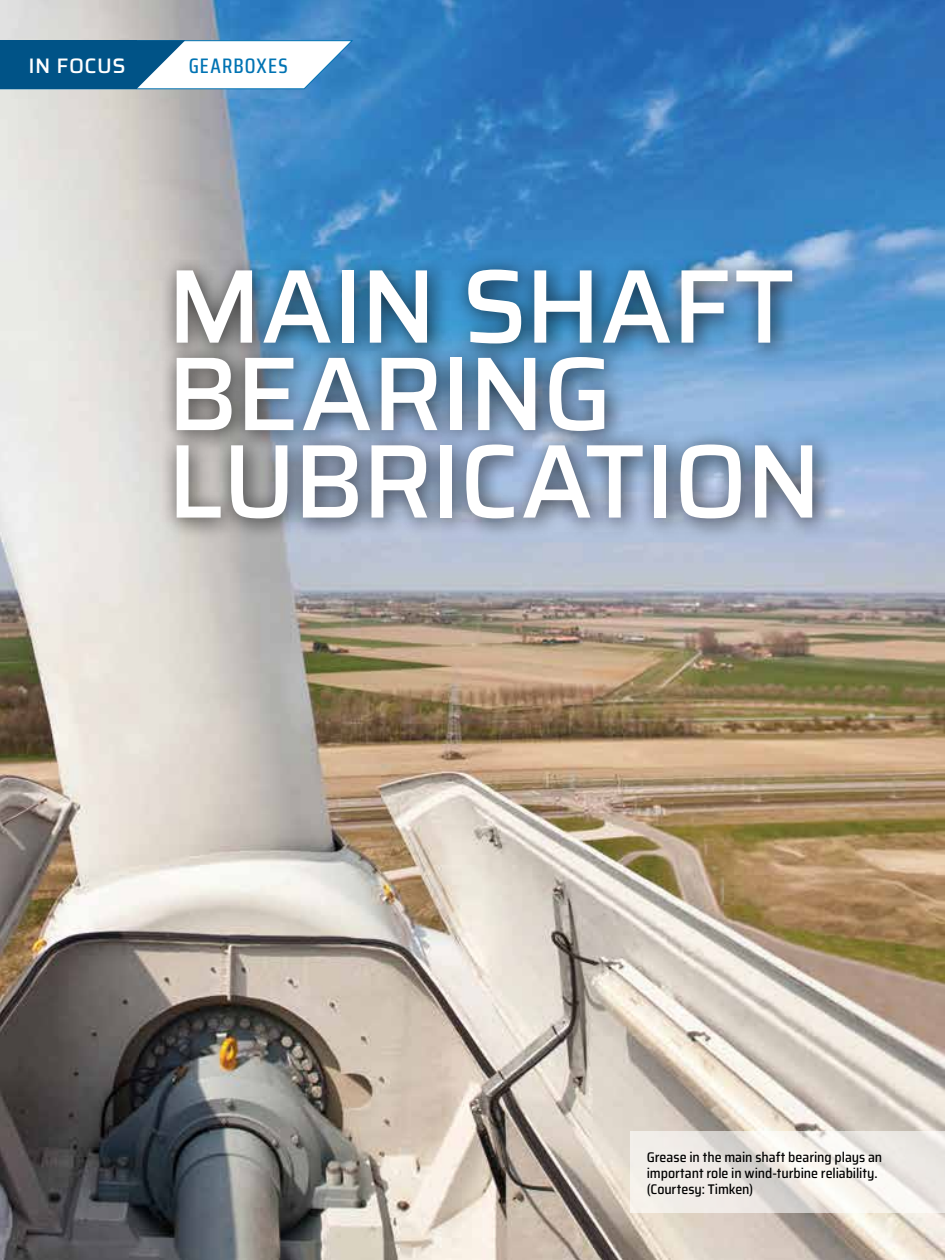
<style>
.page{position:relative;width:945px;height:1260px;background:#fff}
.page>*{position:absolute;margin:0;border:0;box-sizing:border-box;transform-origin:0 0}
.t1{font:500 105px/87.5px "Saira";letter-spacing:-.025em;color:#fff}
.t2{font:500 21px "Saira Condensed";letter-spacing:.055em;color:#0073b3}
.t3{font:500 21px "Saira";letter-spacing:.025em;color:#fff}
.t4{font:500 semi-condensed 14px/15.8px "Saira";letter-spacing:-.005em;color:#000}
</style>
<div class="page">
<img style="left:0;top:0;width:945px;height:1260px">
<svg style="left:630px;top:1132px;width:315px;height:81px;fill:#f0ebe7"></svg>
<div style="left:160px;top:254px;width:675px;height:287px;background:#000;opacity:.75"></div>
<svg style="left:0;top:40px;width:354px;height:50px"></svg>
<h2 class="t3" style="left:29px;top:50px;width:98px">IN FOCUS</h2>
<h2 class="t2" style="left:189px;top:50px;width:100px">GEARBOXES</h2>
<h1 class="t1" style="left:167px;top:261px;width:656px">MAIN SHAFT<br>BEARING<br>LUBRICATION</h1>
<p class="t4" style="left:647px;top:1149px;width:237px">Grease in the main shaft bearing plays an important role in wind-turbine reliability. (Courtesy: Timken)</p>
</div>
